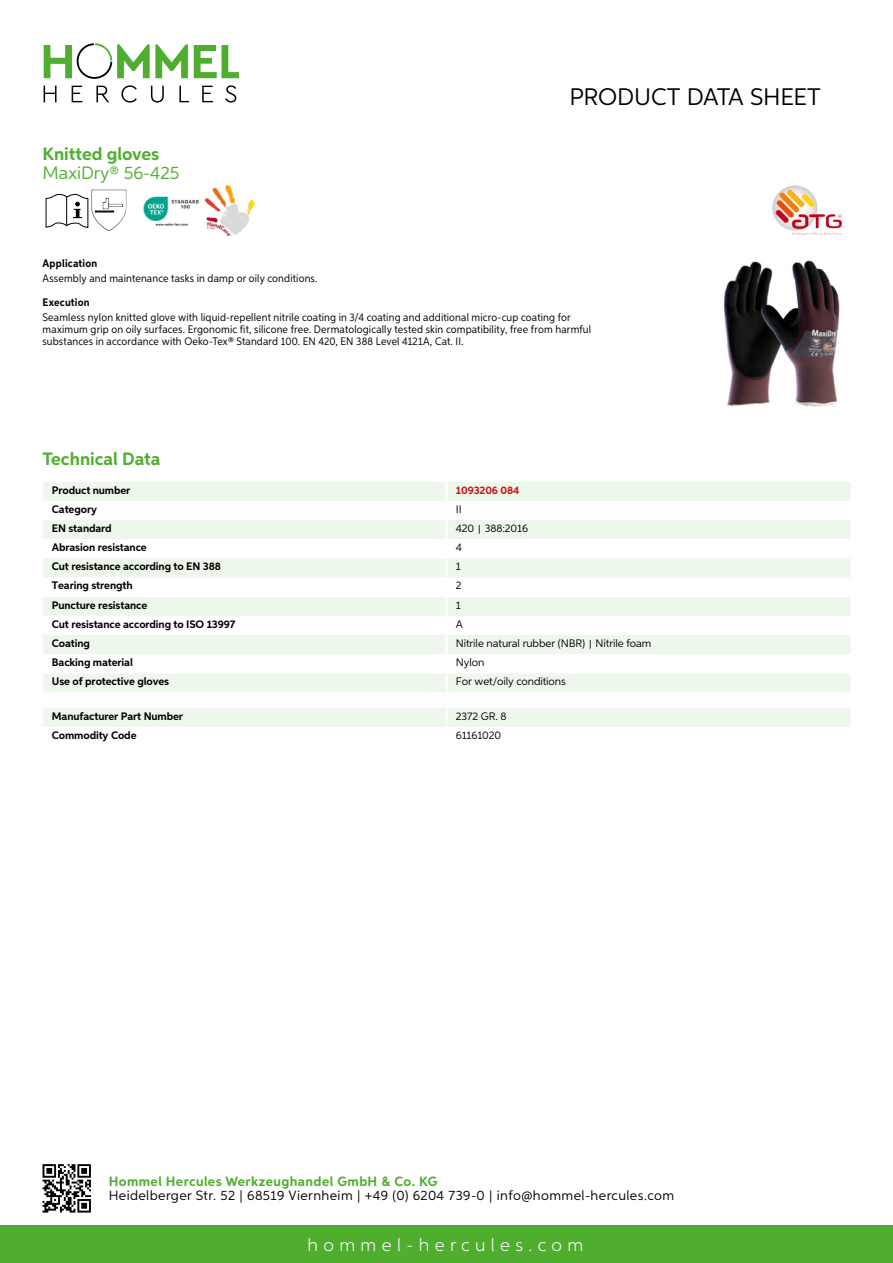
<style>
.page{position:relative;width:893px;height:1263px;background:#fff}
.page>*{position:absolute;margin:0;border:0;box-sizing:border-box;transform-origin:0 0}
.t1{font:24px "Aspira";letter-spacing:-.01em;color:#000}
.t2{font:700 18px "Aspira";color:#50ae2f}
.t3{font:300 18px "Aspira";letter-spacing:.3em;color:#fff}
.t4{font:18px "Aspira";color:#50ae2f}
.t5{font:13.5px "Aspira";letter-spacing:.03em;color:#000}
.t6{font:700 13.5px "Aspira";letter-spacing:.03em;color:#50ae2f}
.t7{font:10.95px/12px "Aspira Nar";letter-spacing:.015em;color:#000}
.t8{font:700 10.95px "Aspira";letter-spacing:-.01em;color:#000}
.t9{font:10.95px "Aspira";letter-spacing:-.01em;color:#000}
.t10{font:700 10.95px "Aspira Nar";letter-spacing:.015em;color:#000}
.t11{font:700 10.95px "Aspira";letter-spacing:-.01em;color:#cd1013}
.s1{font-family:"Wuerth Global";font-size:10.5px}
</style>
<div class="page">
<div style="left:0;top:1226px;width:893px;height:37px;background:#50ae2f"></div>
<svg style="left:43px;top:1164px;width:48px;height:48px"></svg>
<svg style="left:194px;top:45px;width:45px;height:33px"></svg>
<svg style="left:44px;top:43px;width:144px;height:36px"></svg>
<svg style="left:44px;top:86px;width:13px;height:16px"></svg>
<svg style="left:72px;top:86px;width:10px;height:16px"></svg>
<svg style="left:96px;top:86px;width:13px;height:16px"></svg>
<svg style="left:121px;top:85px;width:16px;height:18px"></svg>
<svg style="left:151px;top:86px;width:13px;height:17px"></svg>
<svg style="left:179px;top:86px;width:10px;height:16px"></svg>
<svg style="left:202px;top:86px;width:11px;height:16px"></svg>
<svg style="left:225px;top:85px;width:11px;height:18px"></svg>
<div style="left:43px;top:482px;width:807px;height:210px;background:#eef7eb"></div>
<svg style="left:43px;top:501px;width:807px;height:172px"></svg>
<hr style="left:445px;top:482px;width:3px;height:19px;background:#fff">
<hr style="left:445px;top:501px;width:3px;height:19px;background:#fff">
<hr style="left:445px;top:520px;width:3px;height:19px;background:#fff">
<hr style="left:445px;top:539px;width:3px;height:19px;background:#fff">
<hr style="left:445px;top:558px;width:3px;height:19px;background:#fff">
<hr style="left:445px;top:577px;width:3px;height:20px;background:#fff">
<hr style="left:445px;top:597px;width:3px;height:19px;background:#fff">
<hr style="left:445px;top:616px;width:3px;height:19px;background:#fff">
<hr style="left:445px;top:635px;width:3px;height:19px;background:#fff">
<hr style="left:445px;top:654px;width:3px;height:19px;background:#fff">
<hr style="left:445px;top:673px;width:3px;height:19px;background:#fff">
<div style="left:43px;top:708px;width:807px;height:19px;background:#eef7eb"></div>
<svg style="left:46px;top:193px;width:42px;height:35px"></svg>
<img style="left:91px;top:189px;width:8px;height:35px">
<img style="left:143px;top:196px;width:56px;height:30px">
<img style="left:204px;top:185px;width:50px;height:50px">
<img style="left:723px;top:260px;width:117px;height:147px">
<img style="left:772px;top:185px;width:70px;height:50px">
<h2 class="t2" style="left:43px;top:142px;width:118px">Knitted gloves</h2>
<h2 class="t4" style="left:43px;top:162px;width:138px">MaxiDry® 56-425</h2>
<h1 class="t1" style="left:569px;top:82px;width:253px">Product data sh eet</h1>
<p class="t10" style="left:43px;top:257px;width:56px">Application</p>
<p class="t7" style="left:43px;top:273px;width:276px">Assembly and maintenance tasks in damp or oily conditions.</p>
<p class="t10" style="left:43px;top:295px;width:49px">Execution</p>
<p class="t7" style="left:43px;top:311px;width:550px">Seamless nylon knitted glove with liquid-repellent nitrile coating in 3/4 coating and additional micro-cup coating for maximum grip on oily surfaces. Ergonomic fit, silicone free. Dermatologically tested skin compatibility, free from harmful substances in accordance with Oeko-Tex® Standard 100. EN 420, EN 388 Level 4121A, Cat. II.</p>
<h2 class="t2" style="left:43px;top:448px;width:120px">Technical Data</h2>
<p class="t8" style="left:52px;top:483px;width:80px">Product number</p>
<p class="t11" style="left:456px;top:483px;width:65px">1093206 084</p>
<p class="t8" style="left:52px;top:502px;width:47px">Category</p>
<p class="t9" style="left:456px;top:502px;width:7px">II</p>
<p class="t8" style="left:52px;top:521px;width:61px">EN standard</p>
<p class="t9" style="left:456px;top:522px;width:74px">420 <span class="s1">|</span> 388:2016</p>
<p class="t8" style="left:52px;top:541px;width:97px">Abrasion resistance</p>
<p class="t9" style="left:456px;top:541px;width:8px">4</p>
<p class="t8" style="left:52px;top:560px;width:171px">Cut resistance according to EN 388</p>
<p class="t9" style="left:456px;top:560px;width:7px">1</p>
<p class="t8" style="left:52px;top:579px;width:82px">Tearing strength</p>
<p class="t9" style="left:456px;top:579px;width:7px">2</p>
<p class="t8" style="left:52px;top:598px;width:97px">Puncture resistance</p>
<p class="t9" style="left:456px;top:598px;width:7px">1</p>
<p class="t8" style="left:52px;top:617px;width:185px">Cut resistance according to ISO 13997</p>
<p class="t9" style="left:456px;top:617px;width:8px">A</p>
<p class="t8" style="left:52px;top:636px;width:40px">Coating</p>
<p class="t9" style="left:456px;top:636px;width:197px">Nitrile natural rubber (NBR) <span class="s1">|</span> Nitrile foam</p>
<p class="t8" style="left:52px;top:655px;width:83px">Backing material</p>
<p class="t9" style="left:456px;top:655px;width:30px">Nylon</p>
<p class="t8" style="left:52px;top:675px;width:119px">Use of protective gloves</p>
<p class="t9" style="left:456px;top:675px;width:111px">For wet/oily conditions</p>
<p class="t8" style="left:52px;top:709px;width:133px">Manufacturer Part Number</p>
<p class="t9" style="left:456px;top:709px;width:52px">2372 GR. 8</p>
<p class="t8" style="left:52px;top:728px;width:86px">Commodity Code</p>
<p class="t9" style="left:456px;top:728px;width:47px">61161020</p>
<p class="t6" style="left:109px;top:1172px;width:330px">Hommel Hercules Werkzeughandel GmbH &amp; Co. KG</p>
<p class="t5" style="left:109px;top:1187px;width:567px">Heidelberger Str. 52 | 68519 Viernheim | +49 (0) 6204 739-0 | info@hommel-hercules.com</p>
<h2 class="t3" style="left:307px;top:1234px;width:277px">hommel-hercules.com</h2>
</div>
